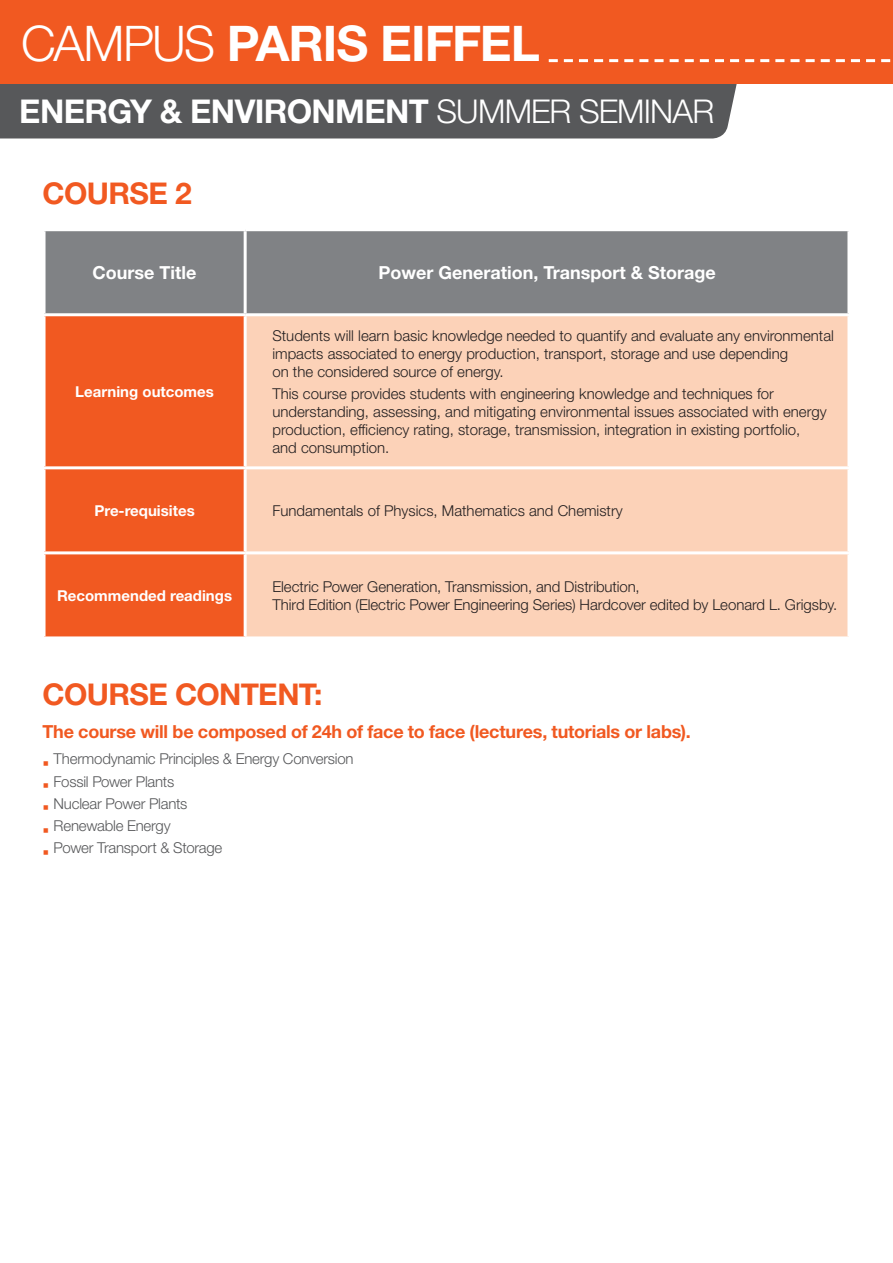
<style>
.page{position:relative;width:893px;height:1263px;background:#fff}
.page>*{position:absolute;margin:0;border:0;box-sizing:border-box;transform-origin:0 0}
.t1{font:700 49.2px "Helvetica Neue LT Std";letter-spacing:-.025em;color:#fff}
.t2{font:700 32.85px "Helvetica Neue LT Std";letter-spacing:-.02em;color:#fff}
.t3{font:700 30px "Helvetica Neue LT Std";letter-spacing:-.02em;color:#f15921}
.t4{font:700 18px "Helvetica Neue LT Std";letter-spacing:-.015em;color:#f15921}
.t5{font:700 18px "Helvetica Neue LT Std";color:#fff}
.t6{font:300 15px/18px "Helvetica Neue LT Std";color:#231f20}
.t7{font:300 15px "Helvetica Neue LT Std";letter-spacing:-.015em;color:#57585a}
.t8{font:700 15px "Helvetica Neue LT Std";color:#fff}
.s1{font-weight:300}
.s2{color:#f15921}
</style>
<div class="page">
<div style="left:0;top:84px;width:737px;height:54px;background:#57585a"></div>
<div style="left:0;top:0;width:893px;height:84px;background:#f15921"></div>
<svg style="left:549px;top:59px;width:342px;height:3px"></svg>
<div style="left:46px;top:231px;width:801px;height:82px;background:#808285"></div>
<div style="left:46px;top:316px;width:198px;height:320px;background:#f15921"></div>
<div style="left:247px;top:316px;width:600px;height:320px;background:#fcd2b8"></div>
<hr style="left:43px;top:466px;width:202px;height:3px;background:#fff">
<hr style="left:43px;top:551px;width:202px;height:3px;background:#fff">
<hr style="left:245px;top:466px;width:605px;height:3px;background:#fff">
<hr style="left:245px;top:551px;width:605px;height:3px;background:#fff">
<hr style="left:244px;top:231px;width:3px;height:82px;background:#fff">
<p class="t1" style="left:21px;top:13px;width:520px"><span class="s1">CAMPUS</span> PARIS EIFFEL</p>
<p class="t2" style="left:19px;top:91px;width:697px">ENERGY &amp; ENVIRONMENT <span class="s1">SUMMER SEMINAR</span></p>
<p class="t3" style="left:43px;top:175px;width:151px">COURSE 2</p>
<p class="t5" style="left:93px;top:261px;width:105px">Course Title</p>
<p class="t5" style="left:378px;top:261px;width:339px">Power Generation, Transport &amp; Storage</p>
<p class="t8" style="left:75px;top:382px;width:140px">Learning outcomes</p>
<p class="t6" style="left:272px;top:326px;width:563px">Students will learn basic knowledge needed to quantify and evaluate any environmental impacts associated to energy production, transport, storage and use depending<br>on the considered source of energy.</p>
<p class="t6" style="left:272px;top:384px;width:556px">This course provides students with engineering knowledge and techniques for understanding, assessing, and mitigating environmental issues associated with energy production, efficiency rating, storage, transmission, integration in existing portfolio, and consumption.</p>
<p class="t8" style="left:94px;top:501px;width:102px">Pre-requisites</p>
<p class="t6" style="left:272px;top:501px;width:352px">Fundamentals of Physics, Mathematics and Chemistry</p>
<p class="t8" style="left:57px;top:586px;width:176px">Recommended readings</p>
<p class="t6" style="left:272px;top:577px;width:566px">Electric Power Generation, Transmission, and Distribution,<br>Third Edition (Electric Power Engineering Series) Hardcover edited by Leonard L. Grigsby.</p>
<p class="t3" style="left:43px;top:676px;width:281px">COURSE CONTENT:</p>
<p class="t4" style="left:43px;top:720px;width:650px">The course will be composed of 24h of face to face (lectures, tutorials or labs).</p>
<p class="t7" style="left:43px;top:750px;width:313px"><span class="s2">▪</span> Thermodynamic Principles &amp; Energy Conversion</p>
<p class="t7" style="left:43px;top:772px;width:133px"><span class="s2">▪</span> Fossil Power Plants</p>
<p class="t7" style="left:43px;top:794px;width:146px"><span class="s2">▪</span> Nuclear Power Plants</p>
<p class="t7" style="left:43px;top:817px;width:130px"><span class="s2">▪</span> Renewable Energy</p>
<p class="t7" style="left:43px;top:839px;width:181px"><span class="s2">▪</span> Power Transport &amp; Storage</p>
</div>
